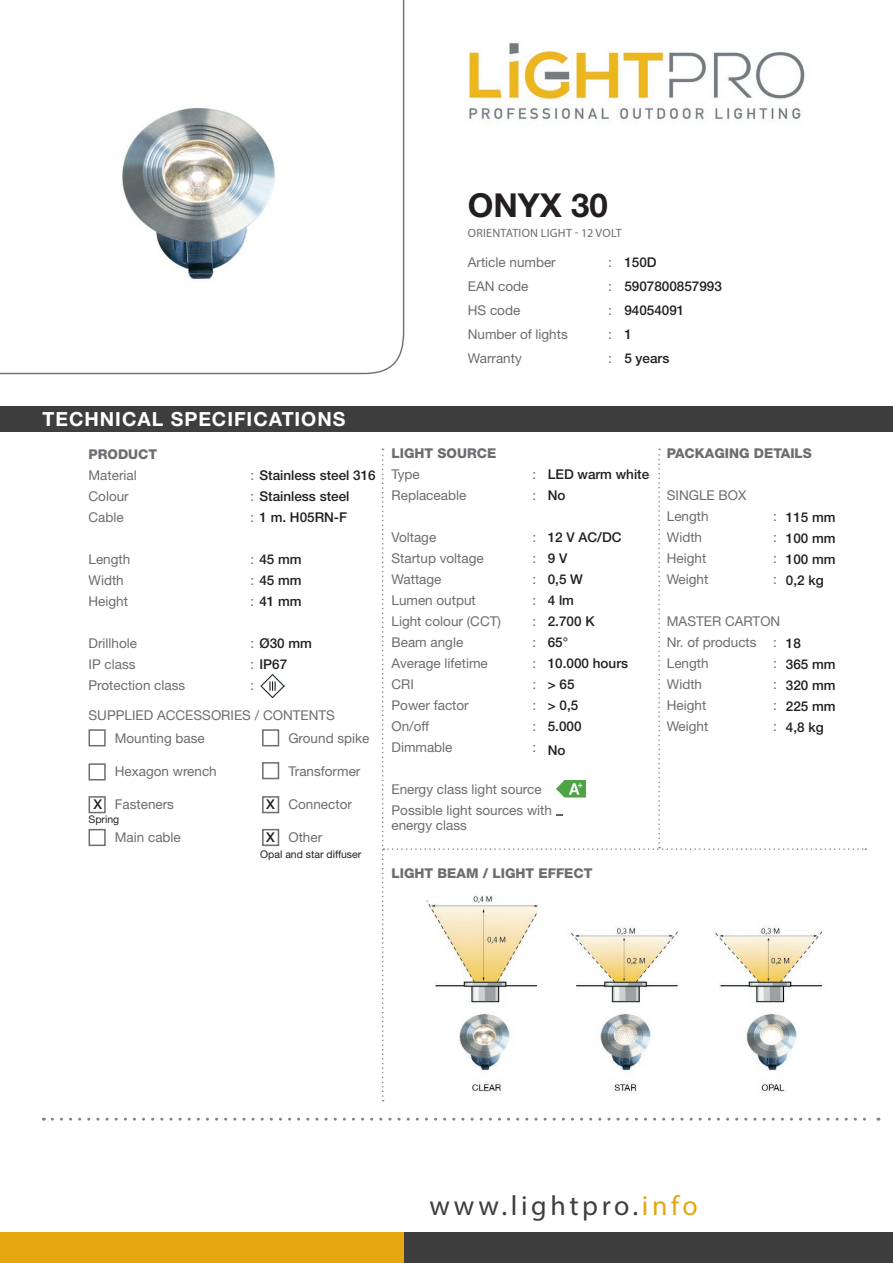
<style>
.page{position:relative;width:893px;height:1263px;background:#fff}
.page>*{position:absolute;margin:0;border:0;box-sizing:border-box;transform-origin:0 0}
.t1{font:700 33px "Helvetica Neue LT Std";color:#231f20}
.t2{font:27.9px "Myriad Pro";letter-spacing:.13em;color:#3e3e3f}
.t3{font:700 19.5px "Helvetica Neue LT Std";letter-spacing:.05em;color:#fff}
.t4{font:13.5px/21px "Helvetica Neue LT Std";color:#6c6d70}
.t5{font:500 13.5px/21px "Helvetica Neue LT Std";color:#231f20}
.t6{font:800 13.5px "Helvetica Neue LT Std";color:#6c6d70}
.t7{font:12px "Myriad Pro";letter-spacing:.02em;color:#6c6d70}
.t8{font:10.5px "Helvetica Neue LT Std";color:#231f20}
.s1{font-weight:400;color:#6c6d70}
.s2{color:#e5a710}
</style>
<div class="page">
<svg style="left:0;top:0;width:405px;height:375px"></svg>
<div style="left:0;top:406px;width:893px;height:26px;background:#3e3e3f"></div>
<svg style="left:52px;top:1118px;width:827px;height:3px"></svg>
<div style="left:404px;top:1232px;width:489px;height:31px;background:#3e3e3f"></div>
<div style="left:0;top:1232px;width:404px;height:31px;background:#e5a710"></div>
<svg style="left:382px;top:449px;width:484px;height:652px"></svg>
<div style="left:89px;top:729px;width:17px;height:17px;border:2px solid #6c6d70"></div>
<div style="left:89px;top:763px;width:17px;height:17px;border:2px solid #6c6d70"></div>
<div style="left:89px;top:796px;width:17px;height:17px;border:2px solid #6c6d70"></div>
<div style="left:262px;top:729px;width:17px;height:17px;border:2px solid #6c6d70"></div>
<div style="left:262px;top:762px;width:17px;height:17px;border:2px solid #6c6d70"></div>
<div style="left:262px;top:796px;width:17px;height:17px;border:2px solid #6c6d70"></div>
<div style="left:262px;top:829px;width:17px;height:17px;border:2px solid #6c6d70"></div>
<div style="left:89px;top:829px;width:17px;height:17px;border:2px solid #6c6d70"></div>
<img style="left:403px;top:887px;width:454px;height:212px">
<img style="left:260px;top:674px;width:25px;height:24px">
<img style="left:45px;top:36px;width:315px;height:315px">
<img style="left:468px;top:42px;width:337px;height:78px">
<img style="left:556px;top:780px;width:30px;height:17px">
<img style="left:556px;top:806px;width:7px;height:17px">
<h1 class="t1" style="left:468px;top:185px;width:142px">ONYX 30</h1>
<p class="t7" style="left:468px;top:225px;width:156px">ORIENTATION LIGHT - 12 VOLT</p>
<p class="t4" style="left:468px;top:252px;width:90px">Article number</p>
<p class="t4" style="left:608px;top:252px;width:5px">:</p>
<p class="t4" style="left:468px;top:276px;width:62px">EAN code</p>
<p class="t4" style="left:608px;top:276px;width:5px">:</p>
<p class="t4" style="left:468px;top:300px;width:54px">HS code</p>
<p class="t4" style="left:608px;top:300px;width:5px">:</p>
<p class="t4" style="left:468px;top:324px;width:102px">Number of lights</p>
<p class="t4" style="left:608px;top:324px;width:5px">:</p>
<p class="t4" style="left:468px;top:348px;width:55px">Warranty</p>
<p class="t4" style="left:608px;top:348px;width:5px">:</p>
<p class="t5" style="left:624px;top:250px;width:99px;line-height:24px">150D<br>5907800857993<br>94054091<br>1<br>5 years</p>
<h3 class="t3" style="left:43px;top:407px;width:304px">TECHNICAL SPECIFICATIONS</h3>
<p class="t6" style="left:89px;top:446px;width:70px">PRODUCT</p>
<p class="t4" style="left:89px;top:464px;width:50px">Material</p>
<p class="t5" style="left:251px;top:465px;width:127px"><span class="s1">:</span> Stainless steel 316</p>
<p class="t4" style="left:89px;top:485px;width:42px">Colour</p>
<p class="t5" style="left:251px;top:486px;width:100px"><span class="s1">:</span> Stainless steel</p>
<p class="t4" style="left:89px;top:506px;width:37px">Cable</p>
<p class="t5" style="left:251px;top:507px;width:98px"><span class="s1">:</span> 1 m. H05RN-F</p>
<p class="t4" style="left:89px;top:548px;width:43px">Length</p>
<p class="t5" style="left:251px;top:549px;width:53px"><span class="s1">:</span> 45 mm</p>
<p class="t4" style="left:89px;top:569px;width:37px">Width</p>
<p class="t5" style="left:251px;top:570px;width:53px"><span class="s1">:</span> 45 mm</p>
<p class="t4" style="left:89px;top:590px;width:41px">Height</p>
<p class="t5" style="left:251px;top:591px;width:53px"><span class="s1">:</span> 41 mm</p>
<p class="t4" style="left:89px;top:632px;width:50px">Drillhole</p>
<p class="t5" style="left:251px;top:633px;width:63px"><span class="s1">:</span> Ø30 mm</p>
<p class="t4" style="left:89px;top:653px;width:48px">IP class</p>
<p class="t5" style="left:251px;top:654px;width:38px"><span class="s1">:</span> IP67</p>
<p class="t4" style="left:89px;top:674px;width:98px">Protection class</p>
<p class="t4" style="left:251px;top:674px;width:5px">:</p>
<p class="t4" style="left:89px;top:704px;width:248px">SUPPLIED ACCESSORIES / CONTENTS</p>
<p class="t4" style="left:115px;top:728px;width:92px">Mounting base</p>
<p class="t4" style="left:115px;top:761px;width:103px">Hexagon wrench</p>
<p class="t4" style="left:115px;top:794px;width:61px">Fasteners</p>
<p class="t4" style="left:115px;top:827px;width:68px">Main cable</p>
<p class="t5" style="left:94px;top:794px;width:10px">X</p>
<p class="t8" style="left:89px;top:813px;width:32px">Spring</p>
<p class="t5" style="left:266px;top:793px;width:10px">X</p>
<p class="t5" style="left:266px;top:826px;width:10px">X</p>
<p class="t4" style="left:288px;top:728px;width:83px">Ground spike</p>
<p class="t4" style="left:288px;top:761px;width:74px">Transformer</p>
<p class="t4" style="left:288px;top:794px;width:65px">Connector</p>
<p class="t4" style="left:288px;top:827px;width:35px">Other</p>
<p class="t8" style="left:260px;top:848px;width:103px">Opal and star diffuser</p>
<p class="t6" style="left:391px;top:445px;width:106px">LIGHT SOURCE</p>
<p class="t4" style="left:391px;top:464px;width:30px">Type</p>
<p class="t4" style="left:532px;top:464px;width:5px">:</p>
<p class="t4" style="left:391px;top:485px;width:76px">Replaceable</p>
<p class="t4" style="left:532px;top:485px;width:5px">:</p>
<p class="t4" style="left:391px;top:527px;width:46px">Voltage</p>
<p class="t4" style="left:532px;top:527px;width:5px">:</p>
<p class="t4" style="left:391px;top:548px;width:94px">Startup voltage</p>
<p class="t4" style="left:532px;top:548px;width:5px">:</p>
<p class="t4" style="left:391px;top:569px;width:52px">Wattage</p>
<p class="t4" style="left:532px;top:569px;width:5px">:</p>
<p class="t4" style="left:391px;top:590px;width:86px">Lumen output</p>
<p class="t4" style="left:532px;top:590px;width:5px">:</p>
<p class="t4" style="left:391px;top:611px;width:111px">Light colour (CCT)</p>
<p class="t4" style="left:532px;top:611px;width:5px">:</p>
<p class="t4" style="left:391px;top:632px;width:73px">Beam angle</p>
<p class="t4" style="left:532px;top:632px;width:5px">:</p>
<p class="t4" style="left:391px;top:653px;width:98px">Average lifetime</p>
<p class="t4" style="left:532px;top:653px;width:5px">:</p>
<p class="t4" style="left:391px;top:674px;width:24px">CRI</p>
<p class="t4" style="left:532px;top:674px;width:5px">:</p>
<p class="t4" style="left:391px;top:695px;width:79px">Power factor</p>
<p class="t4" style="left:532px;top:695px;width:5px">:</p>
<p class="t4" style="left:391px;top:716px;width:39px">On/off</p>
<p class="t4" style="left:532px;top:716px;width:5px">:</p>
<p class="t4" style="left:391px;top:737px;width:63px">Dimmable</p>
<p class="t4" style="left:532px;top:737px;width:5px">:</p>
<p class="t4" style="left:391px;top:779px;width:162px">Energy class light source<br>Possible light sources with</p>
<p class="t4" style="left:391px;top:815px;width:77px">energy class</p>
<p class="t5" style="left:548px;top:464px;width:103px">LED warm white<br>No</p>
<p class="t5" style="left:548px;top:527px;width:82px">12 V AC/DC<br>9 V<br>0,5 W<br>4 lm<br>2.700 K<br>65°<br>10.000 hours &gt; 65<br>&gt; 0,5<br>5.000</p>
<p class="t5" style="left:548px;top:739px;width:19px">No</p>
<p class="t6" style="left:391px;top:865px;width:203px">LIGHT BEAM / LIGHT EFFECT</p>
<p class="t6" style="left:667px;top:445px;width:147px">PACKAGING DETAILS</p>
<p class="t4" style="left:667px;top:485px;width:81px">SINGLE BOX<br>Length</p>
<p class="t5" style="left:786px;top:507px;width:51px;text-align:justify">115 mm 100 mm 100 mm 0,2 kg</p>
<p class="t4" style="left:773px;top:506px;width:5px">:</p>
<p class="t4" style="left:667px;top:527px;width:37px">Width</p>
<p class="t4" style="left:773px;top:527px;width:5px">:</p>
<p class="t4" style="left:667px;top:548px;width:41px">Height</p>
<p class="t4" style="left:773px;top:548px;width:5px">:</p>
<p class="t4" style="left:667px;top:569px;width:43px">Weight</p>
<p class="t4" style="left:773px;top:569px;width:5px">:</p>
<p class="t4" style="left:667px;top:611px;width:115px">MASTER CARTON<br>Nr. of products :<br>Length</p>
<p class="t5" style="left:786px;top:633px;width:51px">18<br>365 mm<br>320 mm<br>225 mm<br>4,8 kg</p>
<p class="t4" style="left:773px;top:653px;width:5px">:</p>
<p class="t4" style="left:667px;top:674px;width:37px">Width</p>
<p class="t4" style="left:773px;top:674px;width:5px">:</p>
<p class="t4" style="left:667px;top:695px;width:41px">Height</p>
<p class="t4" style="left:773px;top:695px;width:5px">:</p>
<p class="t4" style="left:667px;top:716px;width:43px">Weight</p>
<p class="t4" style="left:773px;top:716px;width:5px">:</p>
<h2 class="t2" style="left:429px;top:1188px;width:270px">www.lightpro.<span class="s2">info</span></h2>
</div>
